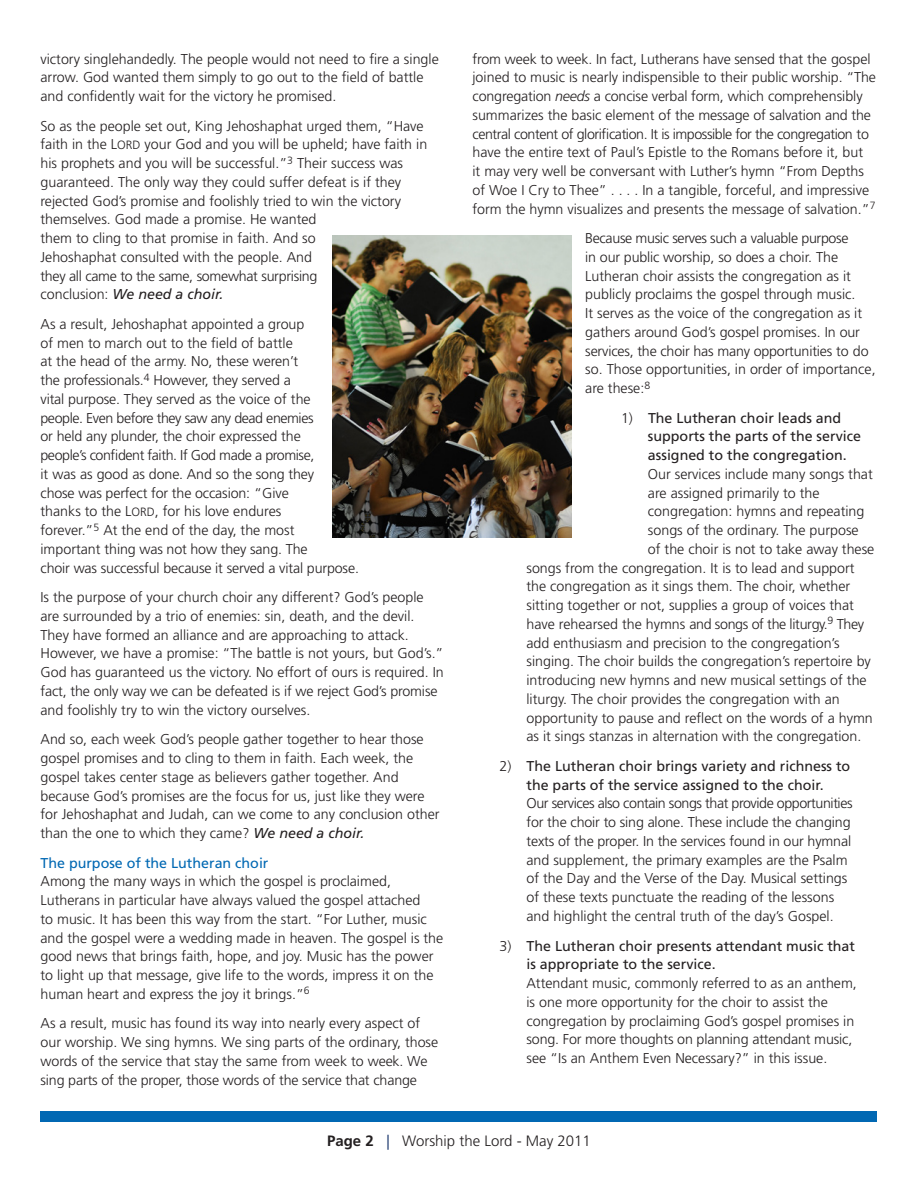
<style>
.page{position:relative;width:918px;height:1188px;background:#fff}
.page>*{position:absolute;margin:0;border:0;box-sizing:border-box;transform-origin:0 0}
.t1{font:300 15px "Frutiger LT Std";color:#231f20}
.t2{font:300 14.25px/18.8px "Frutiger LT Std";color:#231f20}
.t3{font:14.25px "Frutiger LT Std";color:#231f20}
.t4{font:300 14.25px "Frutiger LT Std";letter-spacing:-.025em;color:#231f20}
.s1{font-size:12px}
.s2{font-weight:400;font-style:italic}
.s3{font-weight:400;color:#0168b3}
.s4{font-style:italic}
.s5{font-weight:300}
.s6{font-weight:400}
.s7{font-weight:700}
.s8{color:#00215d}
</style>
<div class="page">
<div style="left:40px;top:1111px;width:838px;height:11px;background:#0168b3"></div>
<img style="left:332px;top:236px;width:240px;height:301px">
<p class="t2" style="left:40px;top:49px;width:400px">victory singlehandedly. The people would not need to fire a single arrow. God wanted them simply to go out to the field of battle and confidently wait for the victory he promised.</p>
<p class="t2" style="left:40px;top:117px;width:388px">So as the people set out, King Jehoshaphat urged them, “Have faith in the L<span class="s1">ORD</span> your God and you will be upheld; have faith in his prophets and you will be successful.”<sup>3</sup> Their success was guaranteed. The only way they could suffer defeat is if they rejected God’s promise and foolishly tried to win the victory themselves. God made a promise. He wanted<br>them to cling to that promise in faith. And so<br>Jehoshaphat consulted with the people. And<br>they all came to the same, somewhat surprising<br>conclusion: <span class="s2">We need a choir.</span></p>
<p class="t2" style="left:40px;top:315px;width:320px">As a result, Jehoshaphat appointed a group<br>of men to march out to the field of battle<br>at the head of the army. No, these weren’t<br>the professionals.<sup>4</sup> However, they served a<br>vital purpose. They served as the voice of the<br>people. Even before they saw any dead enemies<br>or held any plunder, the choir expressed the<br>people’s confident faith. If God made a promise,<br>it was as good as done. And so the song they<br>chose was perfect for the occasion: “Give<br>thanks to the L<span class="s1">ORD</span>, for his love endures<br>forever.”<sup>5</sup> At the end of the day, the most<br>important thing was not how they sang. The<br>choir was successful because it served a vital purpose.</p>
<p class="t2" style="left:40px;top:588px;width:405px">Is the purpose of your church choir any different? God’s people are surrounded by a trio of enemies: sin, death, and the devil.<br>They have formed an alliance and are approaching to attack.<br>However, we have a promise: “The battle is not yours, but God’s.” God has guaranteed us the victory. No effort of ours is required. In fact, the only way we can be defeated is if we reject God’s promise and foolishly try to win the victory ourselves.</p>
<p class="t2" style="left:40px;top:730px;width:401px">And so, each week God’s people gather together to hear those gospel promises and to cling to them in faith. Each week, the gospel takes center stage as believers gather together. And because God’s promises are the focus for us, just like they were for Jehoshaphat and Judah, can we come to any conclusion other than the one to which they came? <span class="s2">We need a choir.</span></p>
<p class="t2" style="left:40px;top:853px;width:404px"><span class="s3">The purpose of the Lutheran choir<br></span>Among the many ways in which the gospel is proclaimed, Lutherans in particular have always valued the gospel attached<br>to music. It has been this way from the start. “For Luther, music and the gospel were a wedding made in heaven. The gospel is the good news that brings faith, hope, and joy. Music has the power to light up that message, give life to the words, impress it on the human heart and express the joy it brings.”<sup>6</sup></p>
<p class="t2" style="left:40px;top:1014px;width:399px">As a result, music has found its way into nearly every aspect of our worship. We sing hymns. We sing parts of the ordinary, those words of the service that stay the same from week to week. We sing parts of the proper, those words of the service that change</p>
<p class="t2" style="left:472px;top:49px;width:405px">from week to week. In fact, Lutherans have sensed that the gospel joined to music is nearly indispensible to their public worship. “The congregation <span class="s4">needs</span> a concise verbal form, which comprehensibly summarizes the basic element of the message of salvation and the central content of glorification. It is impossible for the congregation to have the entire text of Paul’s Epistle to the Romans before it, but<br>it may very well be conversant with Luther’s hymn “From Depths of Woe I Cry to Thee” . . . . In a tangible, forceful, and impressive form the hymn visualizes and presents the message of salvation.”<sup>7</sup></p>
<p class="t2" style="left:585px;top:229px;width:292px">Because music serves such a valuable purpose<br>in our public worship, so does a choir. The Lutheran choir assists the congregation as it publicly proclaims the gospel through music.<br>It serves as the voice of the congregation as it gathers around God’s gospel promises. In our services, the choir has many opportunities to do so. Those opportunities, in order of importance, are these:<sup>8</sup></p>
<p class="t3" style="left:621px;top:409px;width:222px"><span class="s5">1)</span> The Lutheran choir leads and</p>
<p class="t3" style="left:648px;top:428px;width:215px">supports the parts of the service</p>
<p class="t3" style="left:648px;top:447px;width:200px">assigned to the congregation.</p>
<p class="t2" style="left:648px;top:465px;width:226px">Our services include many songs that</p>
<p class="t2" style="left:648px;top:484px;width:173px">are assigned primarily to the</p>
<p class="t2" style="left:648px;top:502px;width:218px">congregation: hymns and repeating</p>
<p class="t2" style="left:648px;top:521px;width:212px">songs of the ordinary. The purpose</p>
<p class="t2" style="left:648px;top:540px;width:228px">of the choir is not to take away these</p>
<p class="t2" style="left:526px;top:559px;width:330px">songs from the congregation. It is to lead and support</p>
<p class="t2" style="left:526px;top:577px;width:325px">the congregation as it sings them. The choir, whether</p>
<p class="t2" style="left:526px;top:596px;width:329px">sitting together or not, supplies a group of voices that</p>
<p class="t4" style="left:526px;top:616px;width:339px">have rehearsed the hymns and songs of the liturgy.<sup>9</sup> They</p>
<p class="t2" style="left:526px;top:634px;width:315px">add enthusiasm and precision to the congregation’s</p>
<p class="t2" style="left:526px;top:652px;width:346px">singing. The choir builds the congregation’s repertoire by</p>
<p class="t2" style="left:526px;top:671px;width:342px">introducing new hymns and new musical settings of the</p>
<p class="t2" style="left:526px;top:690px;width:315px">liturgy. The choir provides the congregation with an</p>
<p class="t2" style="left:526px;top:709px;width:348px">opportunity to pause and reflect on the words of a hymn</p>
<p class="t2" style="left:526px;top:727px;width:336px">as it sings stanzas in alternation with the congregation.</p>
<p class="t2" style="left:526px;top:757px;width:328px;text-indent:-27px">2) <span class="s6">The Lutheran choir brings variety and richness to the parts of the service assigned to the choir.<br></span>Our services also contain songs that provide opportunities for the choir to sing alone. These include the changing texts of the proper. In the services found in our hymnal and supplement, the primary examples are the Psalm of the Day and the Verse of the Day. Musical settings of these texts punctuate the reading of the lessons and highlight the central truth of the day’s Gospel.</p>
<p class="t2" style="left:526px;top:936px;width:332px;text-indent:-27px">3) <span class="s6">The Lutheran choir presents attendant music that is appropriate to the service.<br></span>Attendant music, commonly referred to as an anthem, is one more opportunity for the choir to assist the congregation by proclaiming God’s gospel promises in song. For more thoughts on planning attendant music, see “Is an Anthem Even Necessary?” in this issue.</p>
<p class="t1" style="left:327px;top:1133px;width:265px"><span class="s7">Page 2</span> <span class="s8">|</span> Worship the Lord - May 2011</p>
</div>
